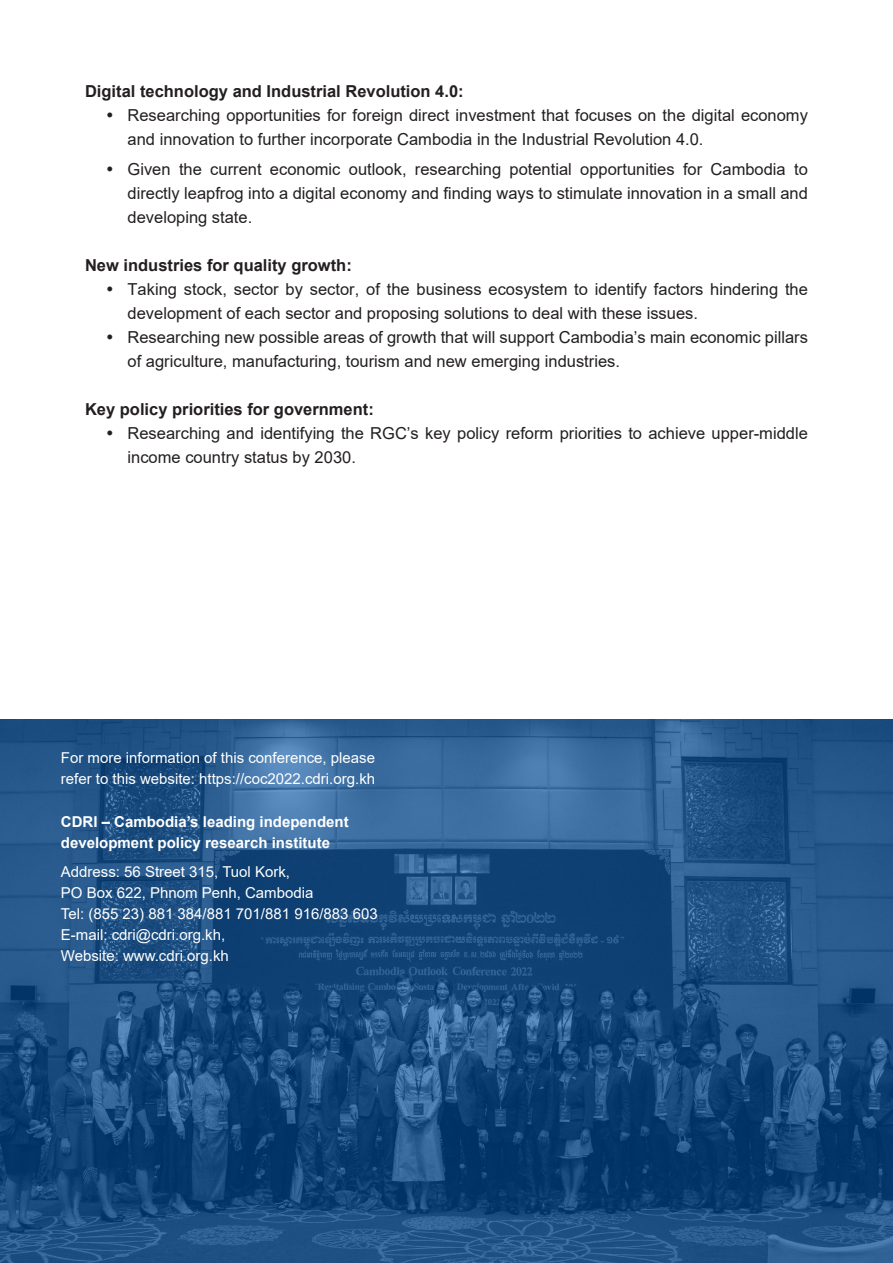
<style>
.page{position:relative;width:893px;height:1263px;background:#fff}
.page>*{position:absolute;margin:0;border:0;box-sizing:border-box;transform-origin:0 0}
.t1{font:16.5px/24px "Arial";color:#231f20}
.t2{font:700 16.5px "Arial";color:#231f20}
.t3{font:15px/21px "Arial";color:#fff}
.t4{font:700 15px/21px "Arial";color:#fff}
</style>
<div class="page">
<img style="left:0;top:719px;width:893px;height:544px">
<p class="t2" style="left:85px;top:80px;width:380px">Digital technology and Industrial Revolution 4.0:</p>
<p class="t1" style="left:128px;top:103px;width:682px;text-indent:-21px">• Researching opportunities for foreign direct investment that focuses on the digital economy and innovation to further incorporate Cambodia in the Industrial Revolution 4.0.</p>
<p class="t1" style="left:128px;top:158px;width:682px;text-align:justify;text-indent:-21px">• Given the current economic outlook, researching potential opportunities for Cambodia to directly leapfrog into a digital economy and finding ways to stimulate innovation in a small and developing state.</p>
<p class="t2" style="left:85px;top:254px;width:268px">New industries for quality growth:</p>
<p class="t1" style="left:128px;top:278px;width:682px;text-indent:-21px">• Taking stock, sector by sector, of the business ecosystem to identify factors hindering the development of each sector and proposing solutions to deal with these issues.</p>
<p class="t1" style="left:128px;top:326px;width:682px;text-indent:-21px">• Researching new possible areas of growth that will support Cambodia’s main economic pillars of agriculture, manufacturing, tourism and new emerging industries.</p>
<p class="t2" style="left:85px;top:398px;width:290px">Key policy priorities for government:</p>
<p class="t1" style="left:128px;top:422px;width:682px;text-indent:-21px">• Researching and identifying the RGC’s key policy reform priorities to achieve upper-middle income country status by 2030.</p>
<p class="t3" style="left:61px;top:747px;width:316px">For more information of this conference, please refer to this website: https://coc2022.cdri.org.kh</p>
<p class="t4" style="left:61px;top:811px;width:289px">CDRI – Cambodia’s leading independent development policy research institute</p>
<p class="t3" style="left:61px;top:861px;width:231px">Address: 56 Street 315, Tuol Kork,</p>
<p class="t3" style="left:61px;top:882px;width:254px">PO Box 622, Phnom Penh, Cambodia</p>
<p class="t3" style="left:61px;top:903px;width:318px">Tel: (855 23) 881 384/881 701/881 916/883 603</p>
<p class="t3" style="left:61px;top:924px;width:166px">E-mail: cdri@cdri.org.kh,</p>
<p class="t3" style="left:61px;top:945px;width:170px">Website: www.cdri.org.kh</p>
</div>
